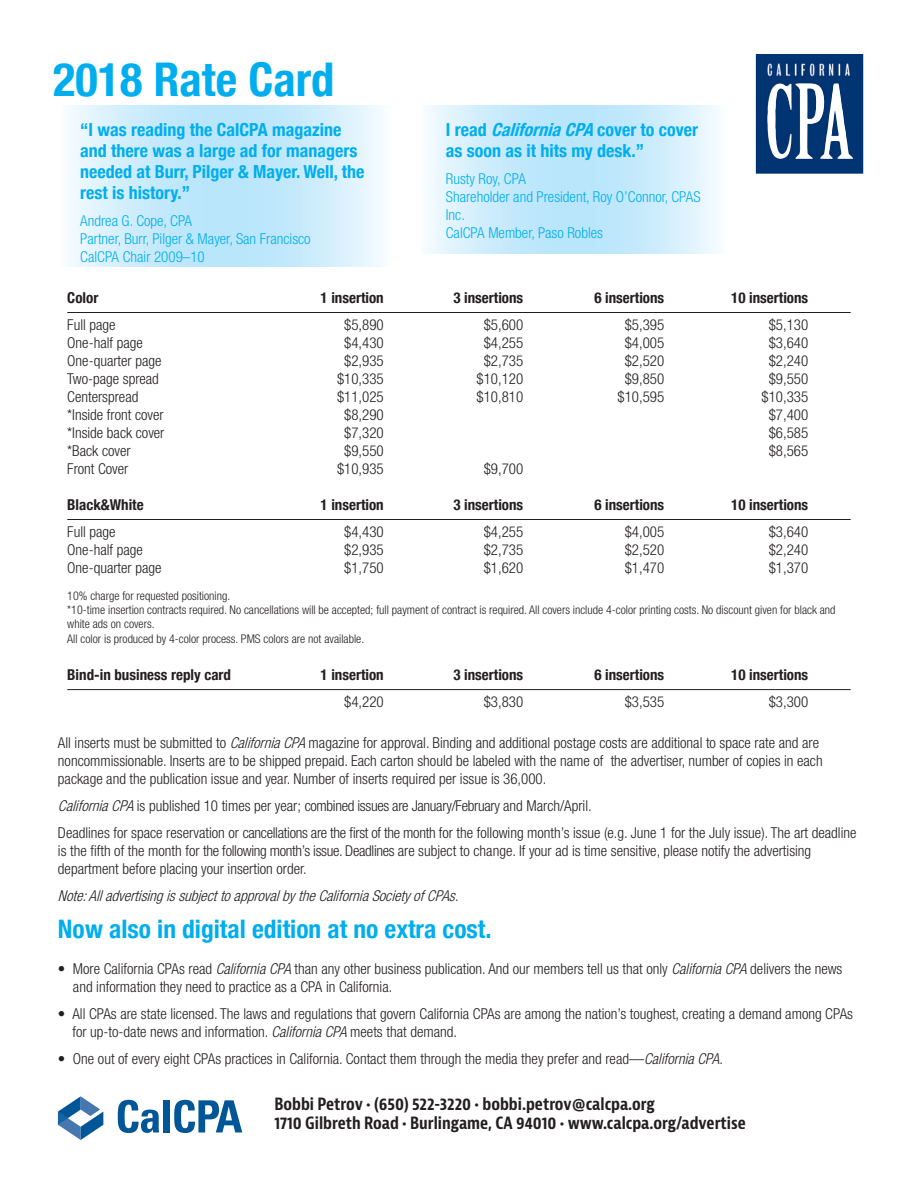
<style>
.page{position:relative;width:918px;height:1188px;background:#fff}
.page>*{position:absolute;margin:0;border:0;box-sizing:border-box;transform-origin:0 0}
.t1{font:700 condensed 46.5px "Helvetica Neue";color:#00aeef}
.t2{font:700 condensed 25.5px "Helvetica Neue";color:#00aeef}
.t3{font:700 condensed 18px/21px "Helvetica Neue";color:#00aeef}
.t4{font:700 condensed 16.5px/19.8px "Bernina Sans";color:#231f20}
.t5{font:300 condensed 15px/18px "Helvetica Neue";color:#231f20}
.t6{font:700 condensed 15px "Helvetica Neue";color:#231f20}
.t7{font:300 condensed 15px/18px "Helvetica Neue";color:#00aeef}
.t8{font:italic 300 condensed 15px "Helvetica Neue";color:#231f20}
.t9{font:300 condensed 12px/14.4px "Helvetica Neue";color:#231f20}
.s1{font-style:italic}
</style>
<div class="page">
<svg style="left:58px;top:1096px;width:45px;height:44px"></svg>
<svg style="left:118px;top:1100px;width:41px;height:33px"></svg>
<div style="left:163px;top:1100px;width:7px;height:32px;background:#005697"></div>
<svg style="left:174px;top:1100px;width:68px;height:33px"></svg>
<hr style="left:67px;top:312px;width:784px;height:1px;background:#231f20">
<hr style="left:67px;top:519px;width:784px;height:1px;background:#231f20">
<hr style="left:67px;top:689px;width:784px;height:1px;background:#231f20">
<img style="left:756px;top:54px;width:107px;height:120px">
<h1 class="t1" style="left:53px;top:41px;width:283px">2018 Rate Card</h1>
<p class="t3" style="left:80px;top:118px;width:286px">“I was reading the CalCPA magazine and there was a large ad for managers needed at Burr, Pilger &amp; Mayer. Well, the rest is history.”</p>
<p class="t7" style="left:80px;top:211px;width:232px">Andrea G. Cope, CPA<br>Partner, Burr, Pilger &amp; Mayer, San Francisco<br>CalCPA Chair 2009–10</p>
<p class="t3" style="left:446px;top:117px;width:254px;line-height:21.6px">I read <span class="s1">CaliforniaCPA</span>cover to cover as soon as it hits my desk.”</p>
<p class="t7" style="left:446px;top:170px;width:256px">Rusty Roy, CPA<br>Shareholder and President, Roy O’Connor, CPAS<br>Inc.<br>CalCPA Member, Paso Robles</p>
<p class="t6" style="left:67px;top:285px;width:33px">Color</p>
<p class="t6" style="left:321px;top:285px;width:65px">1 insertion</p>
<p class="t6" style="left:453px;top:285px;width:71px">3 insertions</p>
<p class="t6" style="left:594px;top:285px;width:71px">6 insertions</p>
<p class="t6" style="left:731px;top:285px;width:79px">10 insertions</p>
<p class="t5" style="left:67px;top:316px;width:50px">Full page</p>
<p class="t5" style="left:344px;top:316px;width:41px">$5,890</p>
<p class="t5" style="left:484px;top:316px;width:41px">$5,600</p>
<p class="t5" style="left:625px;top:316px;width:41px">$5,395</p>
<p class="t5" style="left:769px;top:316px;width:41px">$5,130</p>
<p class="t5" style="left:67px;top:334px;width:77px">One-half page</p>
<p class="t5" style="left:344px;top:334px;width:41px">$4,430</p>
<p class="t5" style="left:484px;top:334px;width:41px">$4,255</p>
<p class="t5" style="left:625px;top:334px;width:41px">$4,005</p>
<p class="t5" style="left:769px;top:334px;width:41px">$3,640</p>
<p class="t5" style="left:67px;top:352px;width:96px">One-quarter page</p>
<p class="t5" style="left:344px;top:352px;width:41px">$2,935</p>
<p class="t5" style="left:484px;top:352px;width:41px">$2,735</p>
<p class="t5" style="left:625px;top:352px;width:41px">$2,520</p>
<p class="t5" style="left:769px;top:352px;width:41px">$2,240</p>
<p class="t5" style="left:67px;top:370px;width:93px">Two-page spread</p>
<p class="t5" style="left:337px;top:370px;width:48px">$10,335</p>
<p class="t5" style="left:477px;top:370px;width:48px">$10,120</p>
<p class="t5" style="left:625px;top:370px;width:41px">$9,850</p>
<p class="t5" style="left:769px;top:370px;width:41px">$9,550</p>
<p class="t5" style="left:67px;top:388px;width:73px">Centerspread</p>
<p class="t5" style="left:337px;top:388px;width:48px">$11,025</p>
<p class="t5" style="left:477px;top:388px;width:48px">$10,810</p>
<p class="t5" style="left:618px;top:388px;width:48px">$10,595</p>
<p class="t5" style="left:762px;top:388px;width:48px">$10,335</p>
<p class="t5" style="left:67px;top:406px;width:98px">*Inside front cover</p>
<p class="t5" style="left:344px;top:406px;width:41px">$8,290</p>
<p class="t5" style="left:769px;top:406px;width:41px">$7,400</p>
<p class="t5" style="left:67px;top:424px;width:99px">*Inside back cover</p>
<p class="t5" style="left:344px;top:424px;width:41px">$7,320</p>
<p class="t5" style="left:769px;top:424px;width:41px">$6,585</p>
<p class="t5" style="left:67px;top:442px;width:65px">*Back cover</p>
<p class="t5" style="left:344px;top:442px;width:41px">$9,550</p>
<p class="t5" style="left:769px;top:442px;width:41px">$8,565</p>
<p class="t5" style="left:67px;top:460px;width:63px">Front Cover</p>
<p class="t5" style="left:337px;top:460px;width:48px">$10,935</p>
<p class="t5" style="left:484px;top:460px;width:41px">$9,700</p>
<p class="t6" style="left:67px;top:492px;width:78px">Black&amp;White</p>
<p class="t6" style="left:321px;top:492px;width:65px">1 insertion</p>
<p class="t6" style="left:453px;top:492px;width:71px">3 insertions</p>
<p class="t6" style="left:594px;top:492px;width:71px">6 insertions</p>
<p class="t6" style="left:731px;top:492px;width:79px">10 insertions</p>
<p class="t5" style="left:67px;top:523px;width:50px">Full page</p>
<p class="t5" style="left:344px;top:523px;width:41px">$4,430</p>
<p class="t5" style="left:484px;top:523px;width:41px">$4,255</p>
<p class="t5" style="left:625px;top:523px;width:41px">$4,005</p>
<p class="t5" style="left:769px;top:523px;width:41px">$3,640</p>
<p class="t5" style="left:67px;top:541px;width:77px">One-half page</p>
<p class="t5" style="left:344px;top:541px;width:41px">$2,935</p>
<p class="t5" style="left:484px;top:541px;width:41px">$2,735</p>
<p class="t5" style="left:625px;top:541px;width:41px">$2,520</p>
<p class="t5" style="left:769px;top:541px;width:41px">$2,240</p>
<p class="t5" style="left:67px;top:559px;width:96px">One-quarter page</p>
<p class="t5" style="left:344px;top:559px;width:41px">$1,750</p>
<p class="t5" style="left:484px;top:559px;width:41px">$1,620</p>
<p class="t5" style="left:625px;top:559px;width:41px">$1,470</p>
<p class="t5" style="left:769px;top:559px;width:41px">$1,370</p>
<p class="t9" style="left:67px;top:588px;width:770px">10% charge for requested positioning.<br>*10-time insertion contracts required. No cancellations will be accepted; full payment of contract is required. All covers include 4-color printing costs. No discount given for black and white ads on covers.<br>All color is produced by 4-color process. PMS colors are not available.</p>
<p class="t6" style="left:67px;top:662px;width:165px">Bind-in business reply card</p>
<p class="t6" style="left:321px;top:662px;width:65px">1 insertion</p>
<p class="t6" style="left:453px;top:662px;width:71px">3 insertions</p>
<p class="t6" style="left:594px;top:662px;width:71px">6 insertions</p>
<p class="t6" style="left:731px;top:662px;width:79px">10 insertions</p>
<p class="t5" style="left:344px;top:693px;width:41px">$4,220</p>
<p class="t5" style="left:484px;top:693px;width:41px">$3,830</p>
<p class="t5" style="left:625px;top:693px;width:41px">$3,535</p>
<p class="t5" style="left:769px;top:693px;width:41px">$3,300</p>
<p class="t5" style="left:58px;top:733px;width:766px">All inserts must be submitted to <span class="s1">CaliforniaCPA</span>magazine for approval. Binding and additional postage costs are additional to space rate and are noncommissionable. Inserts are to be shipped prepaid. Each carton should be labeled with the name of the advertiser, number of copies in each package and the publication issue and year. Number of inserts required per issue is 36,000.</p>
<p class="t5" style="left:58px;top:792px;width:800px;line-height:27px"><span class="s1">CaliforniaCPA</span>is published 10 times per year; combined issues are January/February and March/April.<br>Deadlines for space reservation or cancellations are the first of the month for the following month’s issue (e.g. June 1 for the July issue). The art deadline</p>
<p class="t5" style="left:58px;top:841px;width:755px">is the fifth of the month for the following month’s issue. Deadlines are subject to change. If your ad is time sensitive, please notify the advertising department before placing your insertion order.</p>
<p class="t8" style="left:58px;top:887px;width:406px">Note:AlladvertisingissubjecttoapprovalbytheCaliforniaSocietyofCPAs.</p>
<h2 class="t2" style="left:58px;top:908px;width:435px">Now also in digital edition at no extra cost.</h2>
<p class="t5" style="left:73px;top:960px;width:771px;text-indent:-15px">• More California CPAs read <span class="s1">California CPA</span> than any other business publication. And our members tell us that only <span class="s1">California CPA</span> delivers the news and information they need to practice as a CPA in California.</p>
<p class="t5" style="left:72px;top:1005px;width:782px;text-indent:-14px">• All CPAs are state licensed. The laws and regulations that govern California CPAs are among the nation’s toughest, creating a demand among CPAs for up-to-date news and information. <span class="s1">California CPA</span> meets that demand.</p>
<p class="t5" style="left:58px;top:1050px;width:666px">• One out of every eight CPAs practices in California. Contact them through the media they prefer and read—<span class="s1">California CPA</span>.</p>
<p class="t4" style="left:274px;top:1094px;width:473px">Bobbi Petrov • (650) 522-3220 • bobbi.petrov@calcpa.org<br>1710 Gilbreth Road • Burlingame, CA 94010 • www.calcpa.org/advertise</p>
</div>
